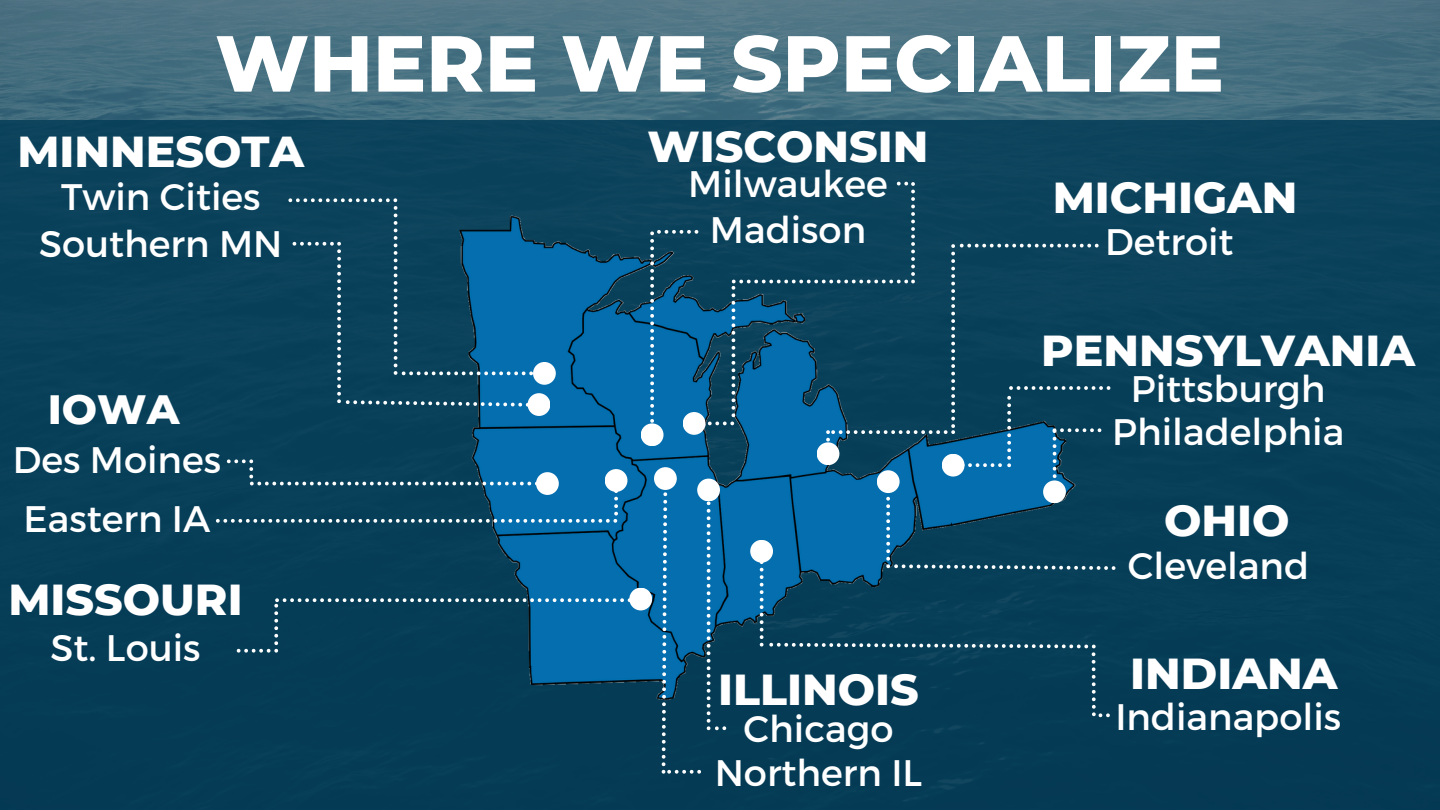
<style>
.page{position:relative;width:1440px;height:810px;background:#fff}
.page>*{position:absolute;margin:0;border:0;box-sizing:border-box;transform-origin:0 0}
.t1{font:800 79.2px "Montserrat";color:#fff}
.t2{font:800 44.2px "Montserrat";color:#fff}
.t3{font:800 41.8px "Montserrat";color:#fff}
.t4{font:36.9px "Montserrat";color:#fff}
</style>
<div class="page">
<img style="left:0;top:0;width:1440px;height:120px">
<div style="left:0;top:120px;width:1440px;height:690px;background:#053d57"></div>
<svg style="left:216px;top:182px;width:899px;height:592px"></svg>
<p class="t1" style="left:215px;top:15px;width:1010px">WHERE WE SPECIALIZE</p>
<h2 class="t2" style="left:17px;top:125px;width:288px">MINNESOTA</h2>
<p class="t4" style="left:61px;top:173px;width:201px">Twin Cities</p>
<h2 class="t4" style="left:39px;top:220px;width:245px">Southern MN</h2>
<p class="t3" style="left:48px;top:384px;width:133px">IOWA</p>
<p class="t4" style="left:13px;top:436px;width:210px">Des Moines</p>
<p class="t4" style="left:24px;top:494px;width:188px">Eastern IA</p>
<h1 class="t2" style="left:8px;top:572px;width:236px">MISSOURI</h1>
<h2 class="t4" style="left:50px;top:624px;width:152px">St. Louis</h2>
<h2 class="t2" style="left:648px;top:119px;width:282px">WISCONSIN</h2>
<h2 class="t4" style="left:688px;top:160px;width:201px">Milwaukee</h2>
<h2 class="t4" style="left:710px;top:206px;width:158px">Madison</h2>
<p class="t2" style="left:718px;top:662px;width:202px">ILLINOIS</p>
<p class="t4" style="left:744px;top:705px;width:151px">Chicago</p>
<p class="t4" style="left:715px;top:749px;width:209px">Northern IL</p>
<h2 class="t2" style="left:1053px;top:170px;width:246px">MICHIGAN</h2>
<p class="t4" style="left:1105px;top:218px;width:130px">Detroit</p>
<p class="t2" style="left:1041px;top:323px;width:375px">PENNSYLVANIA</p>
<p class="t4" style="left:1131px;top:365px;width:196px">Pittsburgh</p>
<p class="t4" style="left:1112px;top:407px;width:234px">Philadelphia</p>
<h2 class="t2" style="left:1164px;top:493px;width:127px">OHIO</h2>
<p class="t4" style="left:1128px;top:541px;width:183px">Cleveland</p>
<p class="t2" style="left:1130px;top:646px;width:209px">INDIANA</p>
<h2 class="t4" style="left:1115px;top:693px;width:227px">Indianapolis</h2>
</div>
